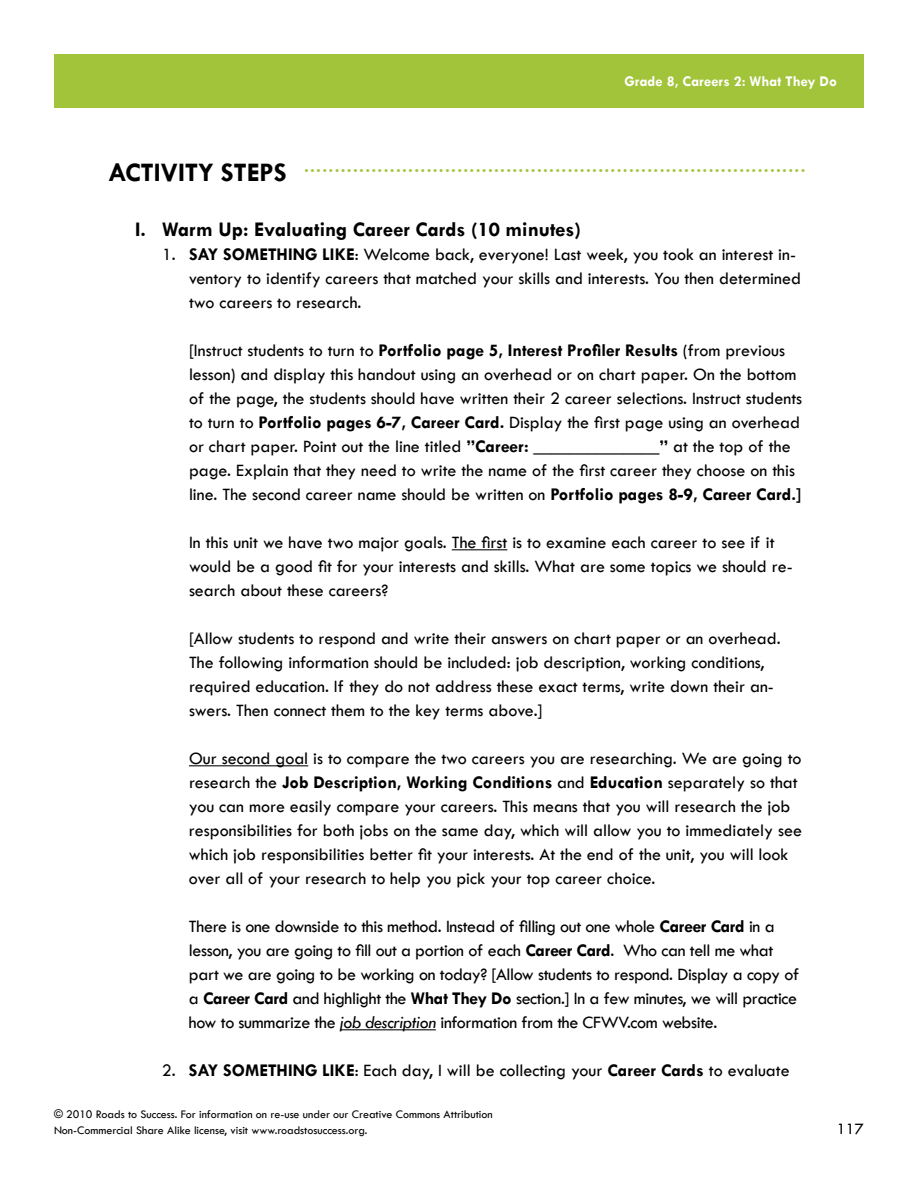
<style>
.page{position:relative;width:918px;height:1188px;background:#fff}
.page>*{position:absolute;margin:0;border:0;box-sizing:border-box;transform-origin:0 0}
.t1{font:700 21px "Tw Cen";color:#000}
.t2{font:700 18.75px "Tw Cen";color:#a2c43a}
.t3{font:18px/24px "Tw Cen";color:#000}
.t4{font:18px/24px "Tw Cen";letter-spacing:-.02em;color:#000}
.t5{font:16.5px "Tw Cen";color:#000}
.t6{font:700 15px "Tw Cen";color:#fff}
.t7{font:12px/16.5px "Tw Cen";color:#000}
.s1{font-size:27px;color:#000}
.s2{font-weight:700}
.s3{font-style:italic}
</style>
<div class="page">
<hr style="left:452px;top:549px;width:55px;height:1px;background:#000">
<hr style="left:189px;top:765px;width:119px;height:1px;background:#000">
<hr style="left:340px;top:1029px;width:96px;height:1px;background:#000">
<div style="left:54px;top:54px;width:810px;height:54px;background:#a2c43a"></div>
<p class="t6" style="left:625px;top:72px;width:214px">Grade 8, Careers 2: What They Do</p>
<p class="t2" style="left:108px;top:155px;width:699px"><span class="s1">ACTIVITY STEPS</span> ..................................................................................</p>
<p class="t1" style="left:135px;top:217px;width:448px">I. Warm Up: Evaluating Career Cards (10 minutes)</p>
<p class="t3" style="left:189px;top:243px;width:614px;text-indent:-27px">1. <span class="s2">SAY SOMETHING LIKE</span>: Welcome back, everyone! Last week, you took an interest in&shy;ventory to identify careers that matched your skills and interests. You then determined two careers to research.</p>
<p class="t3" style="left:189px;top:339px;width:615px">[Instruct students to turn to <span class="s2">Portfolio page 5, Interest Profiler Results</span> (from previous lesson) and display this handout using an overhead or on chart paper. On the bottom of the page, the students should have written their 2 career selections. Instruct students to turn to <span class="s2">Portfolio pages 6-7, Career Card.</span> Display the first page using an overhead or chart paper. Point out the line titled <span class="s2">”Career: ______________”</span> at the top of the page. Explain that they need to write the name of the first career they choose on this line. The second career name should be written on <span class="s2">Portfolio pages 8-9, Career Card.]</span></p>
<p class="t3" style="left:189px;top:531px;width:605px">In this unit we have two major goals. The first is to examine each career to see if it would be a good fit for your interests and skills. What are some topics we should re&shy;search about these careers?</p>
<p class="t3" style="left:189px;top:627px;width:593px">[Allow students to respond and write their answers on chart paper or an overhead.<br>The following information should be included: job description, working conditions, required education. If they do not address these exact terms, write down their an&shy;swers. Then connect them to the key terms above.]</p>
<p class="t3" style="left:189px;top:747px;width:615px">Our second goal is to compare the two careers you are researching. We are going to research the <span class="s2">Job Description, Working Conditions</span> and <span class="s2">Education</span> separately so that you can more easily compare your careers. This means that you will research the job responsibilities for both jobs on the same day, which will allow you to immediately see which job responsibilities better fit your interests. At the end of the unit, you will look over all of your research to help you pick your top career choice.</p>
<p class="t4" style="left:189px;top:915px;width:612px">There is one downside to this method. Instead of filling out one whole <span class="s2">Career Card</span> in a lesson, you are going to fill out a portion of each <span class="s2">Career Card</span>. Who can tell me what part we are going to be working on today? [Allow students to respond. Display a copy of a <span class="s2">Career Card</span> and highlight the <span class="s2">What They Do</span> section.] In a few minutes, we will practice how to summarize the <span class="s3">job description</span> information from the CFWV.com website.</p>
<p class="t3" style="left:162px;top:1059px;width:629px">2. <span class="s2">SAY SOMETHING LIKE</span>: Each day, I will be collecting your <span class="s2">Career Cards</span> to evaluate</p>
<p class="t7" style="left:54px;top:1105px;width:440px">© 2010 Roads to Success. For information on re-use under our Creative Commons Attribution<br>Non-Commercial Share Alike license, visit www.roadstosuccess.org.</p>
<p class="t5" style="left:837px;top:1119px;width:29px">117</p>
</div>
